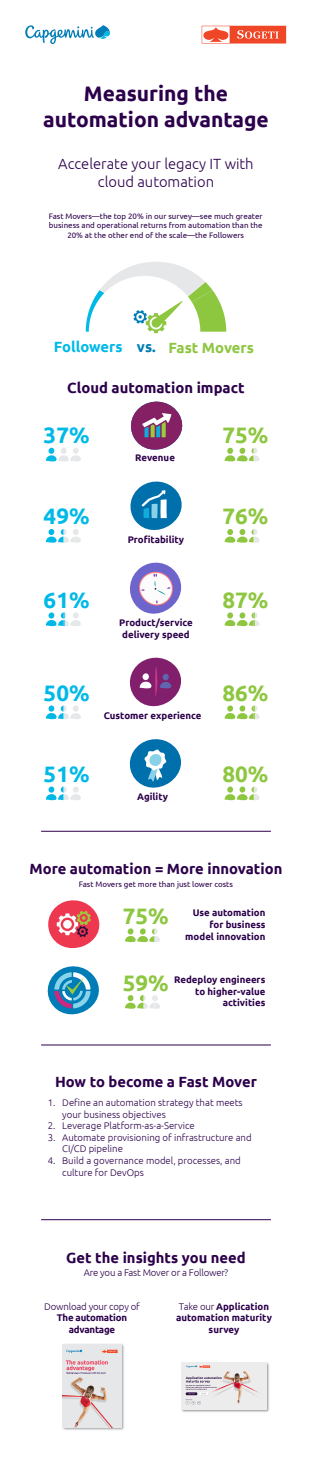
<style>
.page{position:relative;width:312px;height:1472px;background:#fff}
.page>*{position:absolute;margin:0;border:0;box-sizing:border-box;transform-origin:0 0}
.t1{font:700 22.34px "Ubuntu";color:#8dc63f}
.t2{font:700 22.34px "Ubuntu";color:#00b9e7}
.t3{font:700 20.98px/25.2px "Ubuntu";color:#2c004b;text-align:center}
.t4{font:700 14.74px "Ubuntu";color:#2c004b}
.t5{font:300 14.74px/17.7px "Ubuntu";color:#2c004b;text-align:center}
.t6{font:700 14.74px "Ubuntu";color:#8dc63f}
.t7{font:300 9.64px/11.6px "Ubuntu";color:#2c004b}
.t8{font:700 9.64px/11.6px "Ubuntu";color:#2c004b;text-align:center}
.t9{font:300 9.64px "Ubuntu";letter-spacing:-.02em;color:#2c004b}
.t10{font:700 9.64px/11.6px "Ubuntu";letter-spacing:-.02em;color:#2c004b;text-align:center}
.t11{font:7.94px/9.5px "Ubuntu";color:#2c004b;text-align:center}
.s1{color:#00b9e7}
.s2{color:#007db7}
.s3{font-weight:300}
</style>
<div class="page">
<svg style="left:86px;top:262px;width:140px;height:71px"></svg>
<svg style="left:130px;top:481px;width:52px;height:49px"></svg>
<svg style="left:130px;top:562px;width:51px;height:51px"></svg>
<svg style="left:130px;top:657px;width:51px;height:49px"></svg>
<svg style="left:129px;top:739px;width:52px;height:49px"></svg>
<svg style="left:46px;top:786px;width:35px;height:14px"></svg>
<svg style="left:224px;top:786px;width:35px;height:14px"></svg>
<svg style="left:125px;top:928px;width:35px;height:14px"></svg>
<svg style="left:48px;top:900px;width:52px;height:48px"></svg>
<svg style="left:63px;top:919px;width:9px;height:9px"></svg>
<svg style="left:125px;top:995px;width:35px;height:14px"></svg>
<svg style="left:47px;top:966px;width:52px;height:49px"></svg>
<hr style="left:41px;top:831px;width:229px;height:1px;background:#2c004b">
<hr style="left:41px;top:1044px;width:229px;height:1px;background:#2c004b">
<hr style="left:41px;top:1219px;width:229px;height:1px;background:#2c004b">
<img style="left:62px;top:1344px;width:62px;height:86px">
<img style="left:62px;top:1344px;width:59px;height:83px">
<img style="left:181px;top:1362px;width:88px;height:50px">
<img style="left:181px;top:1362px;width:85px;height:47px">
<svg style="left:201px;top:25px;width:85px;height:19px"></svg>
<svg style="left:201px;top:26px;width:85px;height:17px"></svg>
<svg style="left:25px;top:25px;width:85px;height:19px"></svg>
<svg style="left:46px;top:529px;width:35px;height:14px"></svg>
<svg style="left:224px;top:529px;width:35px;height:14px"></svg>
<svg style="left:46px;top:447px;width:35px;height:15px"></svg>
<svg style="left:130px;top:401px;width:53px;height:49px"></svg>
<svg style="left:224px;top:447px;width:35px;height:15px"></svg>
<svg style="left:46px;top:612px;width:35px;height:14px"></svg>
<svg style="left:46px;top:705px;width:35px;height:14px"></svg>
<svg style="left:224px;top:612px;width:35px;height:14px"></svg>
<svg style="left:224px;top:705px;width:35px;height:14px"></svg>
<h2 class="t3" style="left:43px;top:81px;width:227px">Measuring the automation advantage</h2>
<h3 class="t5" style="left:58px;top:155px;width:197px">Accelerate your legacy IT with cloud automation</h3>
<p class="t11" style="left:49px;top:211px;width:215px">Fast Movers—the top 20% in our survey—see much greater business and operational returns from automation than the<br>20% at the other end of the scale—the Followers</p>
<h3 class="t6" style="left:54px;top:339px;width:201px"><span class="s1">Followers</span> <span class="s2">vs.</span> Fast Movers</h3>
<h3 class="t4" style="left:67px;top:379px;width:179px">Cloud automation impact</h3>
<h1 class="t2" style="left:44px;top:421px;width:47px">37%</h1>
<h1 class="t1" style="left:222px;top:421px;width:47px">75%</h1>
<p class="t8" style="left:135px;top:452px;width:41px">Revenue</p>
<h1 class="t2" style="left:44px;top:503px;width:47px">49%</h1>
<h1 class="t1" style="left:222px;top:503px;width:47px">76%</h1>
<p class="t8" style="left:128px;top:533px;width:58px">Profitability</p>
<h1 class="t2" style="left:44px;top:586px;width:47px">61%</h1>
<h1 class="t1" style="left:222px;top:586px;width:47px">87%</h1>
<p class="t8" style="left:119px;top:616px;width:75px">Product/service delivery speed</p>
<h1 class="t2" style="left:44px;top:679px;width:47px">50%</h1>
<h1 class="t1" style="left:222px;top:679px;width:47px">86%</h1>
<p class="t8" style="left:104px;top:710px;width:99px">Customer experience</p>
<h1 class="t2" style="left:44px;top:760px;width:47px">51%</h1>
<h1 class="t1" style="left:222px;top:760px;width:47px">80%</h1>
<p class="t8" style="left:137px;top:791px;width:32px">Agility</p>
<h3 class="t4" style="left:29px;top:859px;width:254px">More automation = More innovation</h3>
<p class="t11" style="left:79px;top:878px;width:155px">Fast Movers get more than just lower costs</p>
<h1 class="t1" style="left:123px;top:902px;width:47px">75%</h1>
<p class="t8" style="left:185px;top:907px;width:81px;text-align:right">Use automation for business model innovation</p>
<h1 class="t1" style="left:123px;top:968px;width:47px">59%</h1>
<p class="t8" style="left:174px;top:973px;width:92px;text-align:right">Redeploy engineers to higher-value activities</p>
<h3 class="t4" style="left:55px;top:1073px;width:203px">How to become a Fast Mover</h3>
<p class="t7" style="left:62px;top:1096px;width:182px;text-indent:-14px">1. Define an automation strategy that meets your business objectives</p>
<p class="t7" style="left:48px;top:1119px;width:148px">2. Leverage Platform-as-a-Service</p>
<p class="t7" style="left:62px;top:1131px;width:191px;text-indent:-14px">3. Automate provisioning of infrastructure and<br>CI/CD pipeline</p>
<p class="t7" style="left:62px;top:1154px;width:180px;text-indent:-14px">4. Build a governance model, processes, and culture for DevOps</p>
<h3 class="t4" style="left:66px;top:1248px;width:181px">Get the insights you need</h3>
<p class="t9" style="left:84px;top:1266px;width:146px">Are you a Fast Mover or a Follower?</p>
<p class="t9" style="left:44px;top:1300px;width:97px">Download your copy of</p>
<p class="t10" style="left:57px;top:1311px;width:72px">The automation advantage</p>
<p class="t8" style="left:176px;top:1300px;width:97px"><span class="s3">Take our</span> Application automation maturity survey</p>
</div>
